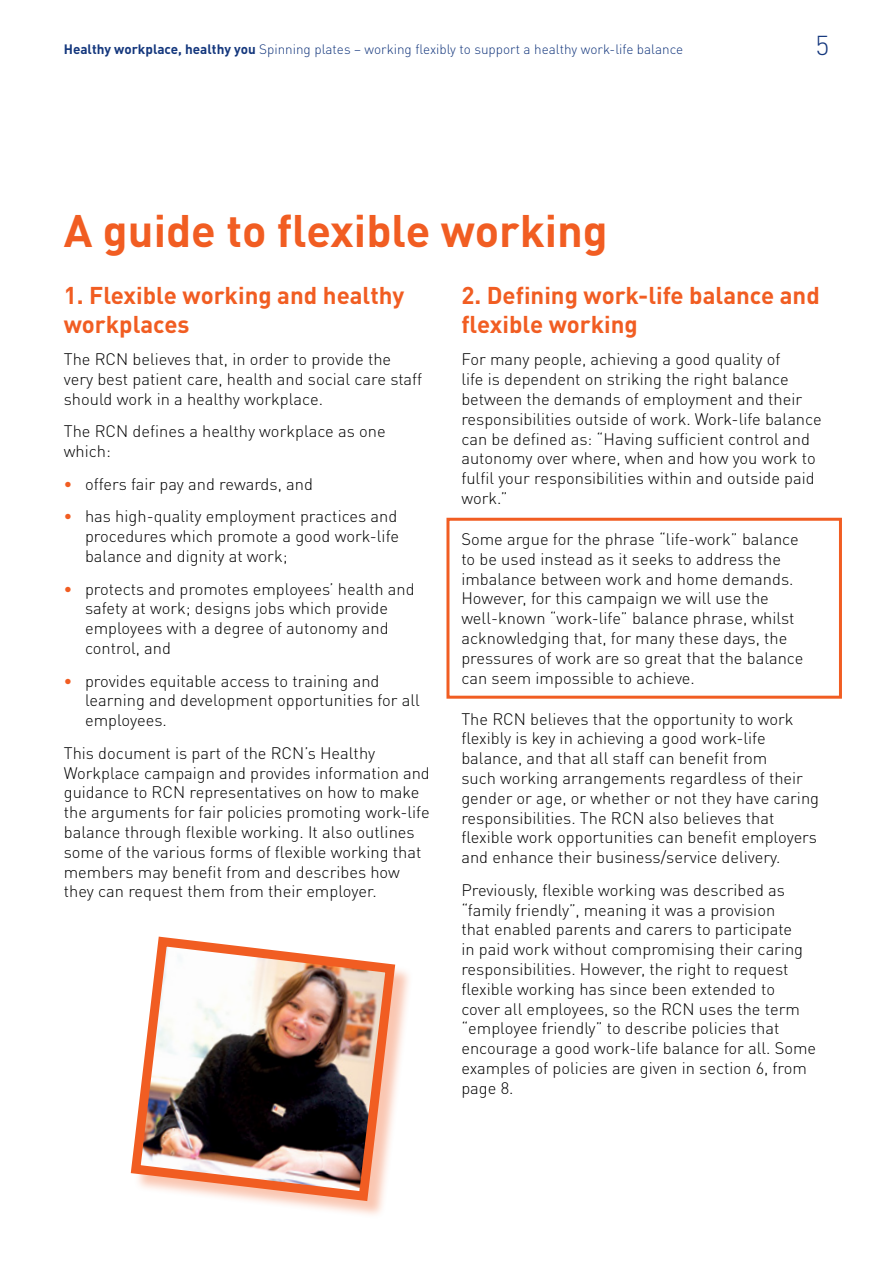
<style>
.page{position:relative;width:893px;height:1263px;background:#fff}
.page>*{position:absolute;margin:0;border:0;box-sizing:border-box;transform-origin:0 0}
.t1{font:700 45px "DINOT";color:#f15d22}
.t2{font:300 27px "DINOT";color:#14377d}
.t3{font:700 24px/28.8px "DINOT";color:#f15d22}
.t4{font:300 16.5px/19.8px "DINOT";color:#000}
.t5{font:300 13.5px "DINOT";color:#14377d}
.s1{font-weight:700}
.s2{font-weight:500;color:#f15d22}
</style>
<div class="page">
<div style="left:446px;top:518px;width:396px;height:181px;background:#fff;border:3px solid #f15d22"></div>
<div style="left:133px;top:939px;width:280px;height:280px;background:#f15d22;opacity:.35"></div>
<img style="left:130px;top:936px;width:270px;height:270px">
<p class="t5" style="left:64px;top:41px;width:621px"><span class="s1">Healthy workplace, healthy you</span> Spinning plates – working flexibly to support a healthy work-life balance</p>
<h2 class="t2" style="left:815px;top:28px;width:15px">5</h2>
<h1 class="t1" style="left:64px;top:201px;width:546px">A guide to flexible working</h1>
<h3 class="t3" style="left:64px;top:280px;width:342px">1. Flexible working and healthy workplaces</h3>
<p class="t4" style="left:64px;top:349px;width:360px">The RCN believes that, in order to provide the very best patient care, health and social care staff should work in a healthy workplace.</p>
<p class="t4" style="left:64px;top:421px;width:323px">The RCN defines a healthy workplace as one which:</p>
<p class="t4" style="left:64px;top:474px;width:251px"><span class="s2">•</span> offers fair pay and rewards, and</p>
<p class="t4" style="left:85px;top:506px;width:316px;text-align:justify;text-indent:-21px"><span class="s2">•</span> has high-quality employment practices and procedures which promote a good work-life balance and dignity at work;</p>
<p class="t4" style="left:85px;top:579px;width:331px;text-indent:-21px"><span class="s2">•</span> protects and promotes employees’ health and safety at work; designs jobs which provide employees with a degree of autonomy and control, and</p>
<p class="t4" style="left:85px;top:670px;width:336px;text-indent:-21px"><span class="s2">•</span> provides equitable access to training and learning and development opportunities for all employees.</p>
<p class="t4" style="left:64px;top:743px;width:368px">This document is part of the RCN’s Healthy Workplace campaign and provides information and guidance to RCN representatives on how to make the arguments for fair policies promoting work-life balance through flexible working. It also outlines some of the various forms of flexible working that members may benefit from and describes how they can request them from their employer.</p>
<h3 class="t3" style="left:461px;top:280px;width:360px">2. Defining work-life balance and flexible working</h3>
<p class="t4" style="left:461px;top:349px;width:362px">For many people, achieving a good quality of<br>life is dependent on striking the right balance between the demands of employment and their responsibilities outside of work. Work-life balance can be defined as: “Having sufficient control and autonomy over where, when and how you work to fulfil your responsibilities within and outside paid work.”</p>
<p class="t4" style="left:461px;top:529px;width:344px">Some argue for the phrase “life-work” balance to be used instead as it seeks to address the imbalance between work and home demands.<br>However, for this campaign we will use the well-known “work-life” balance phrase, whilst acknowledging that, for many these days, the pressures of work are so great that the balance can seem impossible to achieve.</p>
<p class="t4" style="left:461px;top:709px;width:359px">The RCN believes that the opportunity to work flexibly is key in achieving a good work-life balance, and that all staff can benefit from<br>such working arrangements regardless of their gender or age, or whether or not they have caring responsibilities. The RCN also believes that flexible work opportunities can benefit employers and enhance their business/service delivery.</p>
<p class="t4" style="left:461px;top:880px;width:356px">Previously, flexible working was described as “family friendly”, meaning it was a provision<br>that enabled parents and carers to participate<br>in paid work without compromising their caring responsibilities. However, the right to request flexible working has since been extended to cover all employees, so the RCN uses the term “employee friendly” to describe policies that encourage a good work-life balance for all. Some examples of policies are given in section 6, from page 8.</p>
</div>
